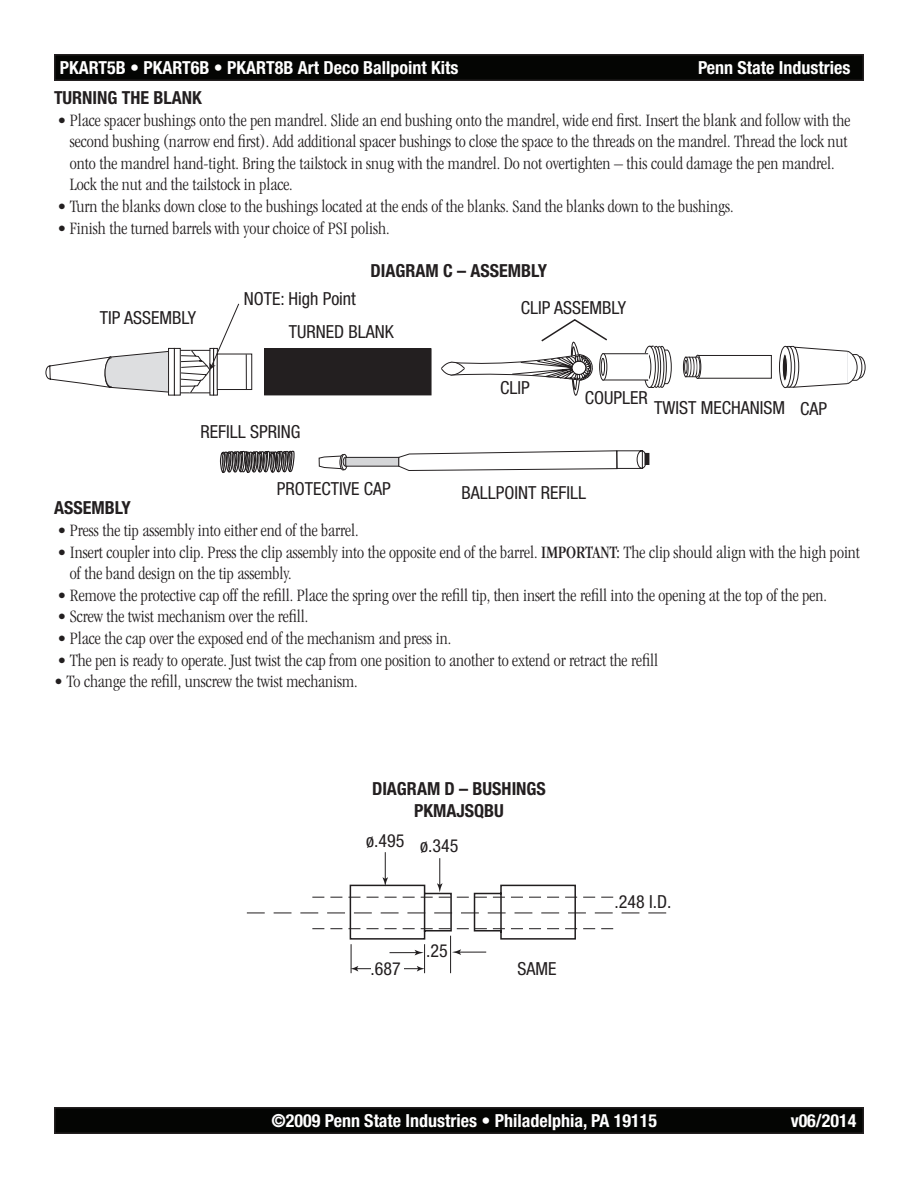
<style>
.page{position:relative;width:918px;height:1188px;background:#fff}
.page>*{position:absolute;margin:0;border:0;box-sizing:border-box;transform-origin:0 0}
.t1{font:300 condensed 18px/21.6px "Garamond";color:#231f20}
.t2{font:condensed 18px "Helvetica Neue";color:#231f20}
.t3{font:700 condensed 18px "Helvetica Neue";color:#fff}
.t4{font:700 condensed 18px/21.6px "Helvetica Neue";color:#231f20;text-align:center}
.s1{font-weight:400}
</style>
<div class="page">
<div style="left:55px;top:55px;width:808px;height:25px;background:#040503"></div>
<div style="left:54px;top:54px;width:810px;height:27px;border:2px solid #231f20"></div>
<div style="left:55px;top:1108px;width:808px;height:25px;background:#040503"></div>
<div style="left:54px;top:1107px;width:810px;height:27px;border:2px solid #231f20"></div>
<div style="left:785px;top:346px;width:5px;height:42px;border:1px solid #231f20"></div>
<svg style="left:654px;top:346px;width:18px;height:42px"></svg>
<svg style="left:652px;top:346px;width:9px;height:41px"></svg>
<div style="left:652px;top:346px;width:9px;height:42px;border:1px solid #231f20;border-radius:50%"></div>
<svg style="left:647px;top:346px;width:11px;height:42px"></svg>
<div style="left:647px;top:346px;width:12px;height:42px;border:1px solid #231f20;border-radius:50%"></div>
<div style="left:649px;top:346px;width:5px;height:42px;border:1px solid #231f20"></div>
<svg style="left:644px;top:346px;width:11px;height:41px"></svg>
<div style="left:643px;top:346px;width:13px;height:42px;border:1px solid #231f20;border-radius:50%"></div>
<div style="left:644px;top:354px;width:7px;height:26px;background:#353132;border-radius:50%"></div>
<div style="left:643px;top:353px;width:8px;height:27px;border:1px solid #231f20;border-radius:50%"></div>
<div style="left:265px;top:349px;width:166px;height:46px;background:#231f20"></div>
<div style="left:264px;top:348px;width:167px;height:47px;border:1px solid #231f20"></div>
<div style="left:341px;top:454px;width:7px;height:16px;border:1px solid #231f20;border-radius:50%"></div>
<div style="left:346px;top:457px;width:53px;height:9px;background:#d5d6d8"></div>
<div style="left:345px;top:457px;width:54px;height:10px;border:1px solid #231f20"></div>
<div style="left:645px;top:453px;width:4px;height:12px;border:1px solid #231f20"></div>
<div style="left:698px;top:355px;width:74px;height:24px;border:1px solid #231f20"></div>
<div style="left:695px;top:355px;width:6px;height:23px;background:#2a2627;border-radius:50%"></div>
<div style="left:694px;top:355px;width:7px;height:24px;border:1px solid #231f20;border-radius:50%"></div>
<div style="left:683px;top:357px;width:6px;height:20px;border:1px solid #231f20;border-radius:50%"></div>
<svg style="left:685px;top:356px;width:16px;height:21px"></svg>
<div style="left:684px;top:360px;width:3px;height:14px;border:1px solid #231f20;border-radius:50%"></div>
<div style="left:603px;top:354px;width:45px;height:26px;background:#fff"></div>
<div style="left:603px;top:353px;width:46px;height:27px;border:1px solid #231f20"></div>
<div style="left:780px;top:346px;width:11px;height:42px;background:#fff;border-radius:50%"></div>
<div style="left:779px;top:346px;width:13px;height:42px;border:1px solid #231f20;border-radius:50%"></div>
<div style="left:782px;top:354px;width:6px;height:27px;background:#231f20;border-radius:50%"></div>
<div style="left:782px;top:353px;width:6px;height:28px;border:1px solid #fff;border-radius:50%"></div>
<svg style="left:788px;top:346px;width:78px;height:42px"></svg>
<svg style="left:398px;top:450px;width:249px;height:21px"></svg>
<svg style="left:45px;top:303px;width:300px;height:170px"></svg>
<svg style="left:441px;top:319px;width:168px;height:77px"></svg>
<svg style="left:247px;top:852px;width:419px;height:121px"></svg>
<div style="left:371px;top:961px;width:33px;height:21px;background:#fff"></div>
<p class="t3" style="left:60px;top:57px;width:400px">PKART5B • PKART6B • PKART8B Art Deco Ballpoint Kits</p>
<p class="t3" style="left:698px;top:57px;width:154px">Penn State Industries</p>
<p class="t4" style="left:54px;top:87px;width:149px">TURNING THE BLANK</p>
<p class="t1" style="left:70px;top:109px;width:782px;text-indent:-12px">• Place spacer bushings onto the pen mandrel. Slide an end bushing onto the mandrel, wide end first. Insert the blank and follow with the second bushing (narrow end first). Add additional spacer bushings to close the space to the threads on the mandrel. Thread the lock nut onto the mandrel hand-tight. Bring the tailstock in snug with the mandrel. Do not overtighten – this could damage the pen mandrel.<br>Lock the nut and the tailstock in place.</p>
<p class="t1" style="left:57px;top:196px;width:678px">• Turn the blanks down close to the bushings located at the ends of the blanks. Sand the blanks down to the bushings.</p>
<p class="t1" style="left:57px;top:217px;width:334px">• Finish the turned barrels with your choice of PSI polish.</p>
<p class="t4" style="left:371px;top:259px;width:178px">DIAGRAM C – ASSEMBLY</p>
<p class="t2" style="left:100px;top:307px;width:98px">TIP ASSEMBLY</p>
<p class="t2" style="left:244px;top:289px;width:113px">NOTE: High Point</p>
<p class="t2" style="left:289px;top:322px;width:107px">TURNED BLANK</p>
<p class="t2" style="left:200px;top:421px;width:101px">REFILL SPRING</p>
<p class="t2" style="left:277px;top:479px;width:115px">PROTECTIVE CAP</p>
<p class="t2" style="left:521px;top:297px;width:107px">CLIP ASSEMBLY</p>
<p class="t2" style="left:500px;top:377px;width:31px">CLIP</p>
<p class="t2" style="left:585px;top:387px;width:65px">COUPLER</p>
<p class="t2" style="left:654px;top:397px;width:133px">TWIST MECHANISM</p>
<p class="t2" style="left:800px;top:398px;width:28px">CAP</p>
<p class="t2" style="left:462px;top:482px;width:126px">BALLPOINT REFILL</p>
<p class="t4" style="left:54px;top:497px;width:78px">ASSEMBLY</p>
<p class="t1" style="left:57px;top:520px;width:303px">• Press the tip assembly into either end of the barrel.</p>
<p class="t1" style="left:70px;top:541px;width:792px;text-indent:-12px">• Insert coupler into clip. Press the clip assembly into the opposite end of the barrel. <span class="s1">IMPORTANT:</span> The clip should align with the high point of the band design on the tip assembly.</p>
<p class="t1" style="left:57px;top:584px;width:771px">• Remove the protective cap off the refill. Place the spring over the refill tip, then insert the refill into the opening at the top of the pen.</p>
<p class="t1" style="left:57px;top:606px;width:252px">• Screw the twist mechanism over the refill.</p>
<p class="t1" style="left:57px;top:628px;width:395px">• Place the cap over the exposed end of the mechanism and press in.</p>
<p class="t1" style="left:57px;top:649px;width:602px">• The pen is ready to operate. Just twist the cap from one position to another to extend or retract the refill</p>
<p class="t1" style="left:54px;top:671px;width:305px">• To change the refill, unscrew the twist mechanism.</p>
<p class="t4" style="left:372px;top:778px;width:175px">DIAGRAM D – BUSHINGS<br>PKMAJSQBU</p>
<p class="t2" style="left:366px;top:830px;width:40px">ø.495</p>
<p class="t2" style="left:420px;top:836px;width:40px">ø.345</p>
<p class="t2" style="left:371px;top:959px;width:32px">.687</p>
<p class="t2" style="left:426px;top:940px;width:23px">.25</p>
<p class="t2" style="left:518px;top:959px;width:40px">SAME</p>
<p class="t2" style="left:615px;top:891px;width:58px">.248 I.D.</p>
<p class="t3" style="left:271px;top:1110px;width:387px">©2009 Penn State Industries • Philadelphia, PA 19115</p>
<p class="t3" style="left:791px;top:1110px;width:67px">v06/2014</p>
</div>
